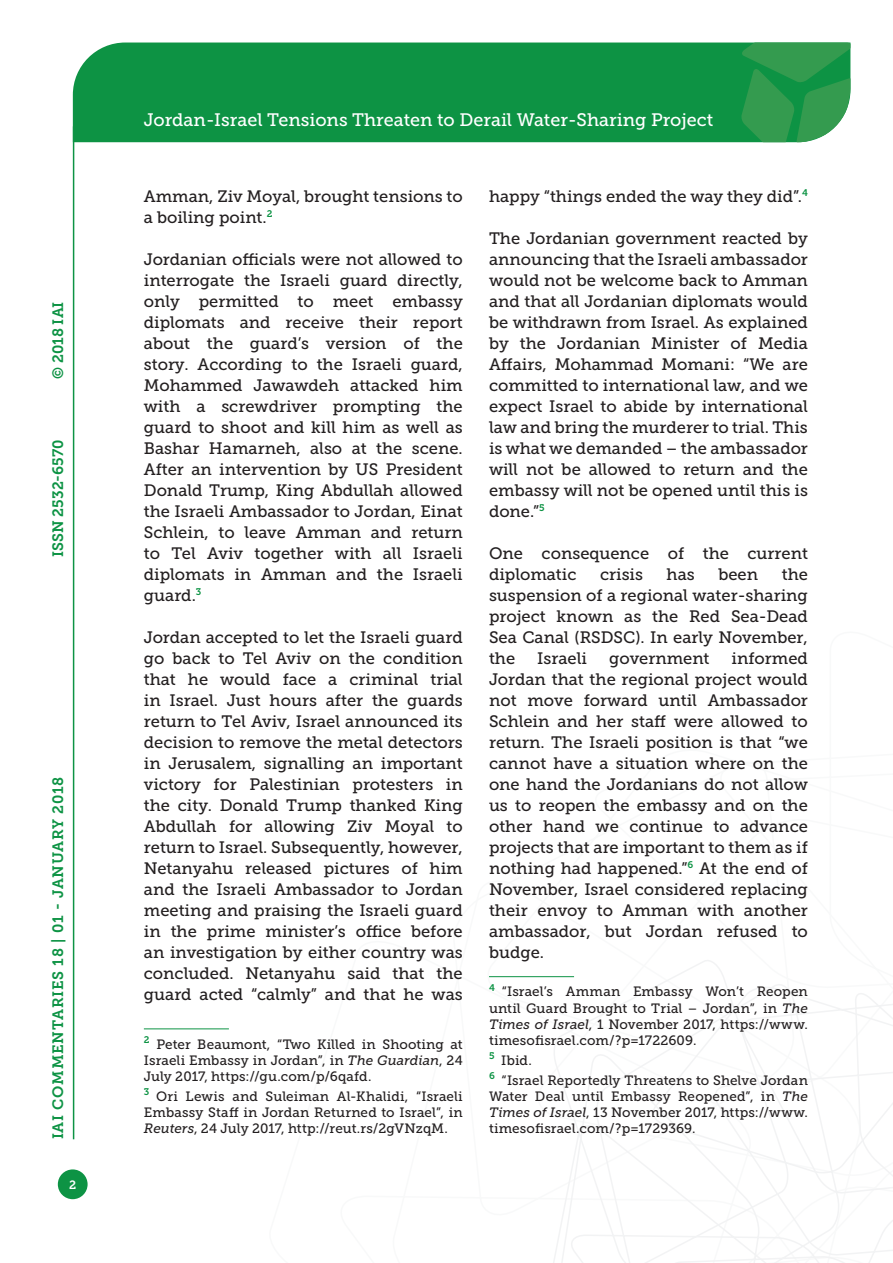
<style>
.page{position:relative;width:893px;height:1263px;background:#fff}
.page>*{position:absolute;margin:0;border:0;box-sizing:border-box;transform-origin:0 0}
.t1{font:18px "Museo Slab 500";color:#fff}
.t2{font:16.5px/21px "Museo Slab 500";color:#231f20;text-align:justify}
.t3{font:15px "Museo Slab 700";letter-spacing:.045em;color:#0d9344}
.t4{font:15px "Museo Slab 700";color:#0d9344}
.t5{font:13.5px/16.2px "Museo Slab 500";letter-spacing:.005em;color:#231f20;text-align:justify}
.t6{font:12px "Museo Slab 700";color:#fff}
.s1{font-style:italic}
</style>
<div class="page">
<svg style="left:531px;top:960px;width:362px;height:303px"></svg>
<div style="left:73px;top:43px;width:668px;height:99px;background:#0d9344"></div>
<svg style="left:741px;top:43px;width:109px;height:99px;background:#339d54"></svg>
<div style="left:58px;top:1169px;width:30px;height:30px;background:#0d9344;border-radius:50%"></div>
<hr style="left:73px;top:126px;width:1px;height:1013px;background:#0d9344">
<hr style="left:144px;top:1028px;width:85px;height:1px;background:#0d9344">
<hr style="left:489px;top:976px;width:85px;height:1px;background:#0d9344">
<p class="t3" style="left:50px;top:379px;width:79px;rotate:-90deg">© 2018 IAI</p>
<p class="t4" style="left:50px;top:557px;width:119px;rotate:-90deg">ISSN 2532-6570</p>
<p class="t3" style="left:50px;top:1139px;width:364px;rotate:-90deg">IAI COMMENTARIES 18 | 01 - JANUARY 2018</p>
<p class="t6" style="left:69px;top:1178px;width:9px">2</p>
<p class="t1" style="left:144px;top:110px;width:571px">Jordan-Israel Tensions Threaten to Derail Water-Sharing Project</p>
<p class="t2" style="left:144px;top:186px;width:320px">Amman, Ziv Moyal, brought tensions to a boiling point.<sup>2</sup></p>
<p class="t2" style="left:144px;top:249px;width:320px">Jordanian officials were not allowed to interrogate the Israeli guard directly, only permitted to meet embassy diplomats and receive their report about the guard’s version of the story. According to the Israeli guard, Mohammed Jawawdeh attacked him with a screwdriver prompting the guard to shoot and kill him as well as Bashar Hamarneh, also at the scene.<br>After an intervention by US President Donald Trump, King Abdullah allowed the Israeli Ambassador to Jordan, Einat Schlein, to leave Amman and return to Tel Aviv together with all Israeli diplomats in Amman and the Israeli guard.<sup>3</sup></p>
<p class="t2" style="left:144px;top:627px;width:320px">Jordan accepted to let the Israeli guard go back to Tel Aviv on the condition that he would face a criminal trial in Israel. Just hours after the guards return to Tel Aviv, Israel announced its decision to remove the metal detectors in Jerusalem, signalling an important victory for Palestinian protesters in the city. Donald Trump thanked King Abdullah for allowing Ziv Moyal to return to Israel. Subsequently, however, Netanyahu released pictures of him and the Israeli Ambassador to Jordan meeting and praising the Israeli guard in the prime minister’s office before an investigation by either country was concluded. Netanyahu said that the guard acted “calmly” and that he was</p>
<p class="t5" style="left:144px;top:1036px;width:320px"><sup>2</sup> Peter Beaumont, “Two Killed in Shooting at Israeli Embassy in Jordan”, in <span class="s1">The Guardian</span>, 24<br>July 2017, https://gu.com/p/6qafd.</p>
<p class="t5" style="left:144px;top:1088px;width:320px"><sup>3</sup> Ori Lewis and Suleiman Al-Khalidi, “Israeli Embassy Staff in Jordan Returned to Israel”, in <span class="s1">Reuters</span>, 24 July 2017, http://reut.rs/2gVNzqM.</p>
<p class="t2" style="left:489px;top:186px;width:320px">happy “things ended the way they did”.<sup>4</sup></p>
<p class="t2" style="left:489px;top:228px;width:320px">The Jordanian government reacted by announcing that the Israeli ambassador would not be welcome back to Amman and that all Jordanian diplomats would be withdrawn from Israel. As explained by the Jordanian Minister of Media Affairs, Mohammad Momani: “We are committed to international law, and we expect Israel to abide by international law and bring the murderer to trial. This is what we demanded – the ambassador will not be allowed to return and the embassy will not be opened until this is done.”<sup>5</sup></p>
<p class="t2" style="left:489px;top:543px;width:320px">One consequence of the current diplomatic</p>
<p class="t2" style="left:489px;top:564px;width:320px;text-indent:293px">the suspension of a regional water-sharing project known as the Red Sea-Dead Sea Canal (RSDSC). In early November, the</p>
<p class="t2" style="left:600px;top:564px;width:45px">crisis</p>
<p class="t2" style="left:667px;top:564px;width:30px">has</p>
<p class="t2" style="left:718px;top:564px;width:41px">been</p>
<p class="t2" style="left:489px;top:648px;width:320px;text-indent:243px">informed Jordan that the regional project would not move forward until Ambassador Schlein and her staff were allowed to return. The Israeli position is that “we cannot have a situation where on the one hand the Jordanians do not allow us to reopen the embassy and on the other hand we continue to advance projects that are important to them as if nothing had happened.”<sup>6</sup> At the end of November, Israel considered replacing their envoy to Amman with another ambassador, but Jordan refused to budge.</p>
<p class="t5" style="left:489px;top:984px;width:320px"><sup>4</sup> “Israel’s Amman Embassy Won’t Reopen until Guard Brought to Trial – Jordan”, in <span class="s1">The Times of Israel</span>, 1 November 2017, https://www. timesofisrael.com/?p=1722609.</p>
<p class="t5" style="left:489px;top:1050px;width:320px;line-height:19.8px"><sup>5</sup> Ibid.<br><sup>6</sup> “Israel Reportedly Threatens to Shelve Jordan</p>
<p class="t5" style="left:489px;top:1088px;width:320px">Water Deal until Embassy Reopened”, in <span class="s1">The Times of Israel</span>, 13 November 2017, https://www. timesofisrael.com/?p=1729369.</p>
<p class="t2" style="left:537px;top:648px;width:51px">Israeli</p>
<p class="t2" style="left:609px;top:648px;width:102px">government</p>
</div>
